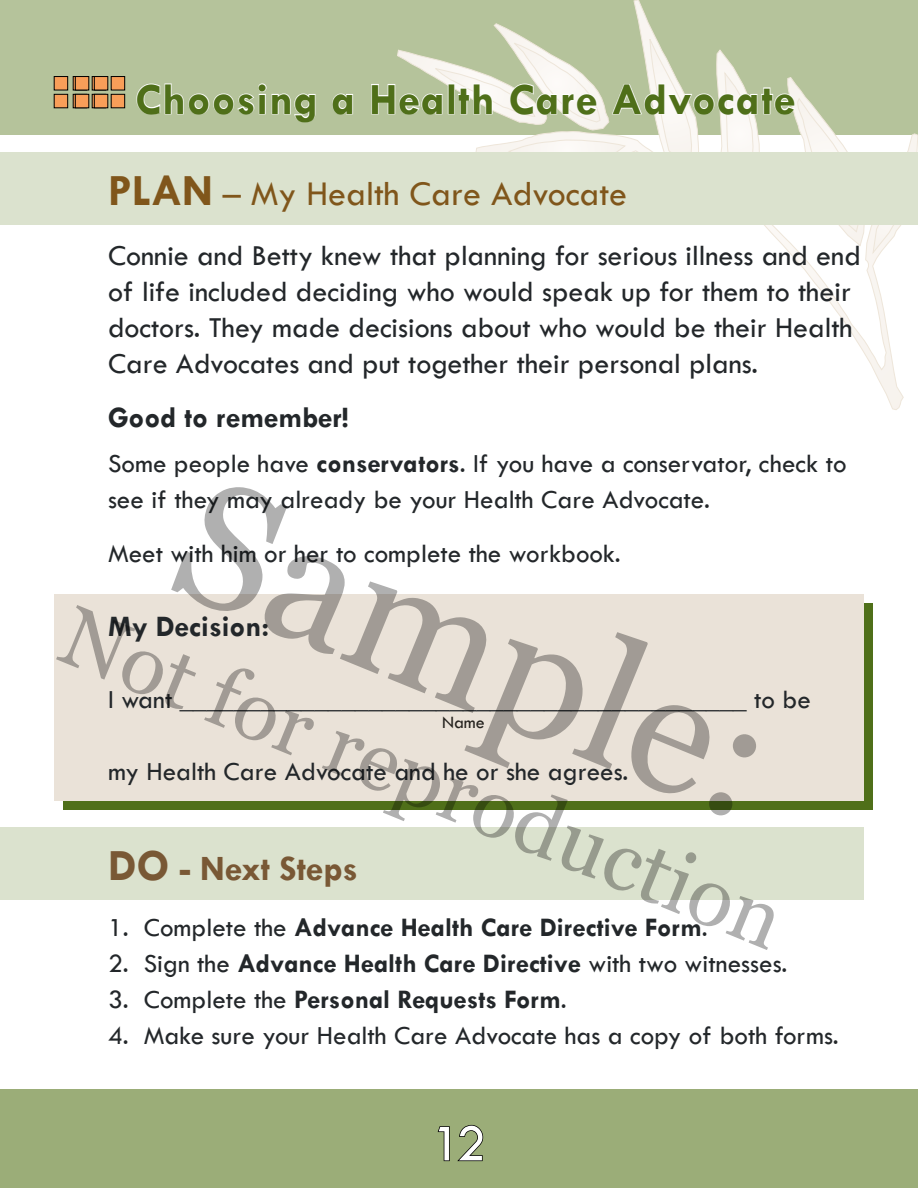
<style>
.page{position:relative;width:918px;height:1188px;background:#fff}
.page>*{position:absolute;margin:0;border:0;box-sizing:border-box;transform-origin:0 0}
.t1{font:174px "Georgia";color:#000}
.t2{font:84px "Georgia";color:#000}
.t3{font:54px "Tw Cen";color:#fff}
.t4{font:700 45px "Tw Cen";letter-spacing:.02em;color:#4f6f19}
.t5{font:36px "Tw Cen";color:#80561b}
.t6{font:700 36px "Tw Cen";color:#795835}
.t7{font:30px/36px "Tw Cen";color:#23272a}
.t8{font:700 30px "Tw Cen";color:#23272a}
.t9{font:27px/36px "Tw Cen";color:#23272a}
.t10{font:700 27px "Tw Cen";color:#23272a}
.t11{font:18px "Tw Cen";color:#24211d}
.s1{font-weight:700;font-size:45px}
.s2{font-weight:700}
.s3{font-size:45px}
.s4{font-weight:400}
</style>
<div class="page">
<div style="left:0;top:0;width:918px;height:135px;background:#b5c39b"></div>
<div style="left:0;top:1089px;width:918px;height:99px;background:#9bad78"></div>
<svg style="left:437px;top:1124px;width:47px;height:38px"></svg>
<svg style="left:633px;top:0;width:285px;height:410px"></svg>
<svg style="left:873px;top:225px;width:38px;height:28px"></svg>
<div style="left:54px;top:94px;width:14px;height:14px;background:#f89e59"></div>
<div style="left:54px;top:94px;width:14px;height:14px;border:1px solid #000"></div>
<div style="left:111px;top:94px;width:14px;height:14px;background:#f89e59"></div>
<div style="left:111px;top:94px;width:14px;height:14px;border:1px solid #000"></div>
<div style="left:54px;top:77px;width:14px;height:13px;background:#f89e59"></div>
<div style="left:54px;top:76px;width:14px;height:14px;border:1px solid #000"></div>
<div style="left:111px;top:77px;width:14px;height:13px;background:#f89e59"></div>
<div style="left:111px;top:76px;width:14px;height:14px;border:1px solid #000"></div>
<div style="left:63px;top:604px;width:810px;height:206px;background:#4f6f19"></div>
<div style="left:54px;top:595px;width:810px;height:206px;background:#eae2d8"></div>
<div style="left:0;top:828px;width:864px;height:72px;background:#dbe2ce"></div>
<div style="left:0;top:153px;width:918px;height:72px;background:#dbe2ce"></div>
<svg style="left:136px;top:83px;width:180px;height:40px"></svg>
<svg style="left:332px;top:93px;width:22px;height:22px"></svg>
<svg style="left:370px;top:23px;width:497px;height:223px"></svg>
<div style="left:75px;top:94px;width:14px;height:14px;background:#f89e59"></div>
<div style="left:75px;top:94px;width:14px;height:14px;border:1px solid #000"></div>
<div style="left:94px;top:94px;width:14px;height:14px;background:#f89e59"></div>
<div style="left:94px;top:94px;width:14px;height:14px;border:1px solid #000"></div>
<div style="left:75px;top:77px;width:14px;height:13px;background:#f89e59"></div>
<div style="left:75px;top:76px;width:14px;height:14px;border:1px solid #000"></div>
<div style="left:94px;top:77px;width:14px;height:13px;background:#f89e59"></div>
<div style="left:94px;top:76px;width:14px;height:14px;border:1px solid #000"></div>
<h3 class="t4" style="left:135px;top:72px;width:662px">Choosing a Health Care Advocate</h3>
<h3 class="t5" style="left:108px;top:172px;width:521px"><span class="s1">PLAN</span> – My Health Care Advocate</h3>
<p class="t7" style="left:108px;top:238px;width:754px">Connie and Betty knew that planning for serious illness and end of life included deciding who would speak up for them to their doctors. They made decisions about who would be their Health Care Advocates and put together their personal plans.</p>
<p class="t8" style="left:108px;top:400px;width:242px">Good to remember!</p>
<p class="t9" style="left:108px;top:446px;width:740px">Some people have <span class="s2">conservators</span>. If you have a conservator, check to see if they may already be your Health Care Advocate.</p>
<p class="t9" style="left:108px;top:536px;width:514px">Meet with him or her to complete the workbook.</p>
<h1 class="t1" style="left:224px;top:434px;width:628px;rotate:22deg">Sample:</h1>
<h2 class="t2" style="left:84px;top:586px;width:774px;rotate:22deg">Not for reproduction</h2>
<p class="t8" style="left:108px;top:608px;width:163px">My Decision:</p>
<p class="t9" style="left:108px;top:681px;width:704px">I want __________________________________________ to be</p>
<p class="t11" style="left:442px;top:711px;width:44px">Name</p>
<p class="t9" style="left:108px;top:753px;width:522px">my Health Care Advocate and he or she agrees.</p>
<h3 class="t6" style="left:108px;top:847px;width:251px"><span class="s3">DO</span> - Next Steps</h3>
<p class="t10" style="left:108px;top:911px;width:601px"><span class="s4">1. Complete the</span> Advance Health Care Directive Form<span class="s4">.</span></p>
<p class="t9" style="left:108px;top:946px;width:681px">2. Sign the <span class="s2">Advance Health Care Directive</span> with two witnesses.</p>
<p class="t10" style="left:108px;top:983px;width:460px"><span class="s4">3. Complete the</span> Personal Requests Form<span class="s4">.</span></p>
<p class="t9" style="left:108px;top:1018px;width:732px">4. Make sure your Health Care Advocate has a copy of both forms.</p>
<h3 class="t3" style="left:432px;top:1111px;width:56px">12</h3>
</div>
